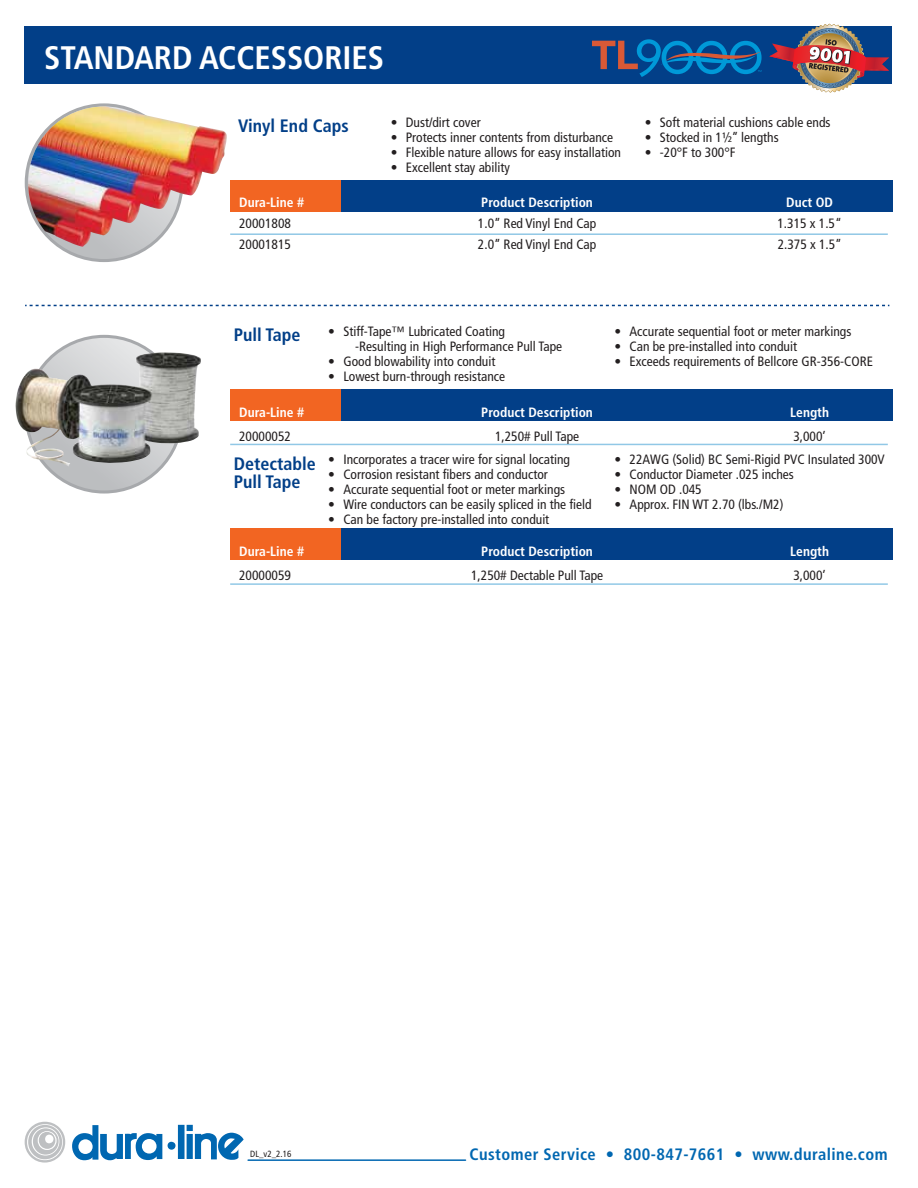
<style>
.page{position:relative;width:918px;height:1188px;background:#fff}
.page>*{position:absolute;margin:0;border:0;box-sizing:border-box;transform-origin:0 0}
.t1{font:700 condensed 32.55px "Frutiger";color:#fff}
.t2{font:700 condensed 18px/18px "Frutiger";color:#023f88}
.t3{font:700 condensed 16.5px "Frutiger";letter-spacing:.025em;color:#0067b1}
.t4{font:condensed 13.5px/15px "Frutiger";color:#231f20}
.t5{font:700 condensed 13.5px "Frutiger";color:#fff}
.t6{font:condensed 9px "Frutiger";color:#231f20}
</style>
<div class="page">
<svg style="left:25px;top:305px;width:864px;height:1px"></svg>
<svg style="left:26px;top:336px;width:156px;height:156px;background:#bbbcbc"></svg>
<img style="left:15px;top:352px;width:144px;height:114px">
<div style="left:24px;top:27px;width:867px;height:57px;background:#023f88"></div>
<hr style="left:248px;top:1159px;width:218px;height:2px;background:#0067b1">
<svg style="left:25px;top:1122px;width:40px;height:41px"></svg>
<svg style="left:72px;top:1125px;width:172px;height:35px"></svg>
<svg style="left:592px;top:39px;width:170px;height:38px"></svg>
<img style="left:769px;top:24px;width:120px;height:69px">
<div style="left:230px;top:180px;width:122px;height:31px;background:#f26522"></div>
<hr style="left:230px;top:233px;width:658px;height:2px;background:#91c8e6">
<div style="left:341px;top:180px;width:551px;height:31px;background:#023f88"></div>
<div style="left:230px;top:390px;width:122px;height:31px;background:#f26522"></div>
<hr style="left:230px;top:444px;width:658px;height:1px;background:#91c8e6">
<div style="left:341px;top:390px;width:551px;height:31px;background:#023f88"></div>
<div style="left:230px;top:529px;width:122px;height:31px;background:#f26522"></div>
<hr style="left:230px;top:583px;width:658px;height:2px;background:#91c8e6">
<div style="left:341px;top:529px;width:551px;height:31px;background:#023f88"></div>
<svg style="left:26px;top:105px;width:156px;height:156px"></svg>
<img style="left:28px;top:106px;width:199px;height:141px">
<h1 class="t1" style="left:44px;top:38px;width:341px">STANDARD ACCESSORIES</h1>
<h2 class="t2" style="left:238px;top:116px;width:112px">Vinyl End Caps</h2>
<p class="t4" style="left:391px;top:114px;width:91px">• Dust/dirt cover</p>
<p class="t4" style="left:391px;top:129px;width:224px">• Protects inner contents from disturbance</p>
<p class="t4" style="left:391px;top:144px;width:232px">• Flexible nature allows for easy installation</p>
<p class="t4" style="left:391px;top:159px;width:121px">• Excellent stay ability</p>
<p class="t4" style="left:645px;top:114px;width:187px">• Soft material cushions cable ends</p>
<p class="t4" style="left:645px;top:129px;width:135px">• Stocked in 1½” lengths</p>
<p class="t4" style="left:645px;top:144px;width:92px">• -20°F to 300°F</p>
<p class="t5" style="left:239px;top:195px;width:66px">Dura-Line #</p>
<p class="t5" style="left:481px;top:195px;width:113px">Product Description</p>
<p class="t5" style="left:786px;top:195px;width:48px">Duct OD</p>
<p class="t4" style="left:239px;top:216px;width:53px">20001808</p>
<p class="t4" style="left:478px;top:216px;width:120px">1.0” Red Vinyl End Cap</p>
<p class="t4" style="left:777px;top:216px;width:66px">1.315 x 1.5“</p>
<p class="t4" style="left:239px;top:237px;width:53px">20001815</p>
<p class="t4" style="left:478px;top:237px;width:120px">2.0” Red Vinyl End Cap</p>
<p class="t4" style="left:778px;top:237px;width:66px">2.375 x 1.5”</p>
<h2 class="t2" style="left:234px;top:326px;width:68px">Pull Tape</h2>
<p class="t4" style="left:355px;top:324px;width:208px;text-indent:-27px">• Stiff-Tape™ Lubricated Coating<br>-Resulting in High Performance Pull Tape</p>
<p class="t4" style="left:328px;top:354px;width:169px">• Good blowability into conduit</p>
<p class="t4" style="left:328px;top:369px;width:178px">• Lowest burn-through resistance</p>
<p class="t4" style="left:614px;top:324px;width:239px">• Accurate sequential foot or meter markings</p>
<p class="t4" style="left:614px;top:339px;width:184px">• Can be pre-installed into conduit</p>
<p class="t4" style="left:614px;top:354px;width:260px">• Exceeds requirements of Bellcore GR-356-CORE</p>
<p class="t5" style="left:239px;top:404px;width:66px">Dura-Line #</p>
<p class="t5" style="left:481px;top:404px;width:113px">Product Description</p>
<p class="t5" style="left:790px;top:404px;width:40px">Length</p>
<p class="t4" style="left:239px;top:429px;width:53px">20000052</p>
<p class="t4" style="left:495px;top:429px;width:86px">1,250# Pull Tape</p>
<p class="t4" style="left:793px;top:429px;width:34px">3,000’</p>
<h2 class="t2" style="left:234px;top:454px;width:84px">Detectable<br>Pull Tape</h2>
<p class="t4" style="left:328px;top:452px;width:243px">• Incorporates a tracer wire for signal locating</p>
<p class="t4" style="left:328px;top:467px;width:221px">• Corrosion resistant fibers and conductor</p>
<p class="t4" style="left:328px;top:482px;width:239px">• Accurate sequential foot or meter markings</p>
<p class="t4" style="left:328px;top:497px;width:265px">• Wire conductors can be easily spliced in the field</p>
<p class="t4" style="left:328px;top:512px;width:223px">• Can be factory pre-installed into conduit</p>
<p class="t4" style="left:614px;top:452px;width:272px">• 22AWG (Solid) BC Semi-Rigid PVC Insulated 300V</p>
<p class="t4" style="left:614px;top:467px;width:181px">• Conductor Diameter .025 inches</p>
<p class="t4" style="left:614px;top:482px;width:89px">• NOM OD .045</p>
<p class="t4" style="left:614px;top:497px;width:170px">• Approx. FIN WT 2.70 (lbs./M2)</p>
<p class="t5" style="left:239px;top:543px;width:66px">Dura-Line #</p>
<p class="t5" style="left:481px;top:543px;width:113px">Product Description</p>
<p class="t5" style="left:790px;top:543px;width:40px">Length</p>
<p class="t4" style="left:239px;top:568px;width:53px">20000059</p>
<p class="t4" style="left:471px;top:568px;width:134px">1,250# Dectable Pull Tape</p>
<p class="t4" style="left:793px;top:568px;width:34px">3,000’</p>
<p class="t6" style="left:250px;top:1148px;width:43px">DL_v2_2.16</p>
<p class="t3" style="left:470px;top:1145px;width:419px">Customer Service • 800-847-7661 • www.duraline.com</p>
</div>
